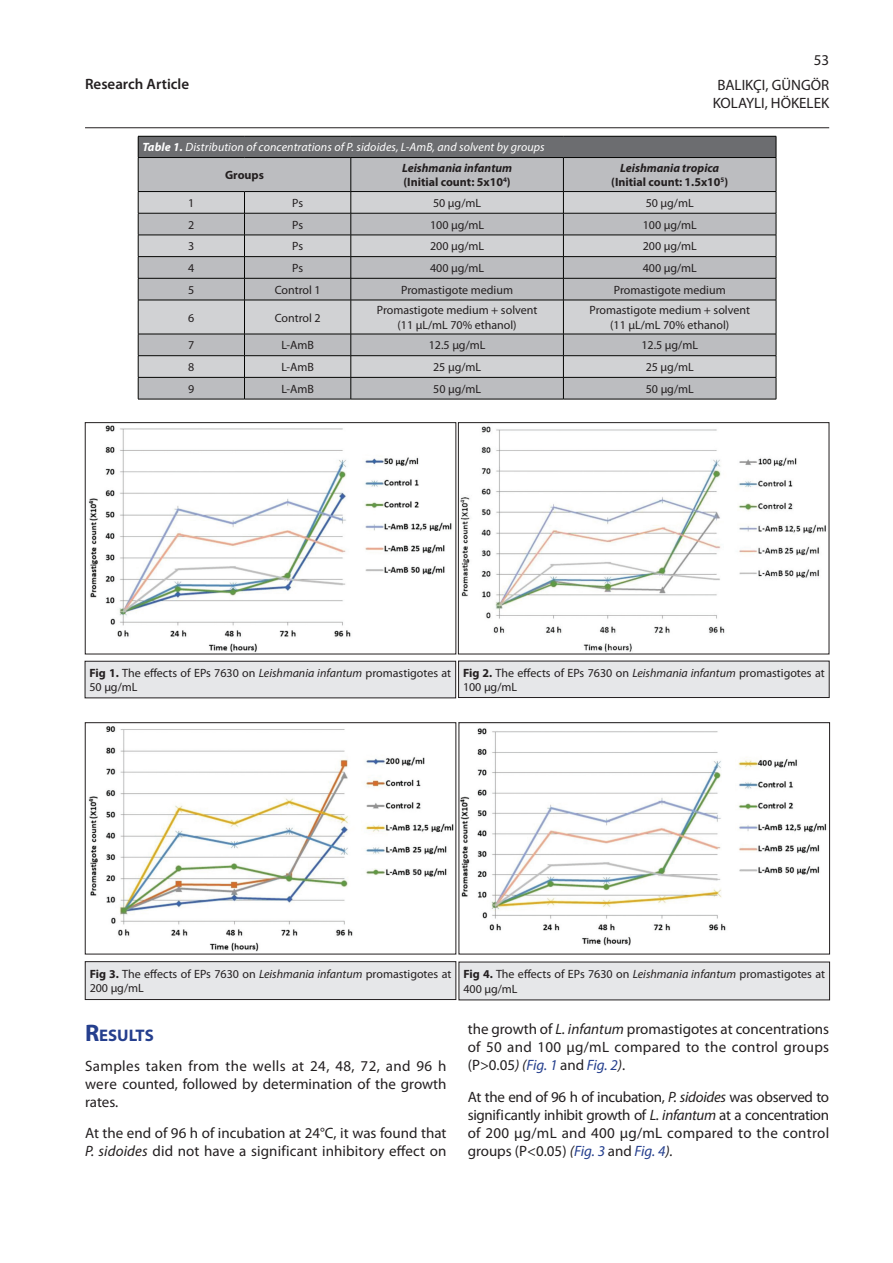
<style>
.page{position:relative;width:893px;height:1263px;background:#fff}
.page>*{position:absolute;margin:0;border:0;box-sizing:border-box;transform-origin:0 0}
.t1{font:700 16.8px "Myriad Pro";color:#253f8e}
.t2{font:15px/18px "Myriad Pro";color:#231f20;text-align:justify}
.t3{font:600 15px "Myriad Pro";color:#231f20}
.t4{font:12px/14.4px "Myriad Pro";color:#231f20}
.t5{font:700 12px/14.4px "Myriad Pro";color:#231f20}
.t6{font:italic 12px "Myriad Pro";letter-spacing:.01em;color:#fff}
.s1{font-weight:700}
.s2{font-style:italic}
.s3{font-size:24px}
.s4{font-style:italic;color:#253f8e}
</style>
<div class="page">
<hr style="left:85px;top:127px;width:744px;height:1px;background:#231f20">
<div style="left:138px;top:136px;width:638px;height:22px;background:#6c6d70"></div>
<div style="left:139px;top:158px;width:637px;height:33px;background:#bcbdc0"></div>
<hr style="left:138px;top:136px;width:106px;height:1px;background:#040503">
<svg style="left:138px;top:136px;width:1px;height:21px"></svg>
<hr style="left:244px;top:136px;width:107px;height:1px;background:#040503">
<hr style="left:351px;top:136px;width:212px;height:1px;background:#040503">
<hr style="left:563px;top:136px;width:213px;height:1px;background:#040503">
<svg style="left:776px;top:136px;width:1px;height:21px"></svg>
<hr style="left:138px;top:157px;width:106px;height:1px;background:#040503">
<hr style="left:138px;top:158px;width:1px;height:33px;background:#040503">
<hr style="left:244px;top:157px;width:107px;height:1px;background:#040503">
<hr style="left:351px;top:157px;width:212px;height:1px;background:#040503">
<hr style="left:351px;top:158px;width:1px;height:33px;background:#040503">
<hr style="left:563px;top:157px;width:213px;height:1px;background:#040503">
<hr style="left:563px;top:158px;width:1px;height:33px;background:#040503">
<hr style="left:776px;top:158px;width:1px;height:33px;background:#040503">
<hr style="left:138px;top:191px;width:106px;height:1px;background:#040503">
<hr style="left:244px;top:191px;width:107px;height:1px;background:#040503">
<hr style="left:351px;top:191px;width:212px;height:1px;background:#040503">
<hr style="left:563px;top:191px;width:213px;height:1px;background:#040503">
<svg style="left:138px;top:192px;width:639px;height:207px;background:#bdbec0"></svg>
<hr style="left:138px;top:399px;width:106px;height:1px;background:#040503">
<hr style="left:244px;top:399px;width:107px;height:1px;background:#040503">
<hr style="left:351px;top:399px;width:212px;height:1px;background:#040503">
<hr style="left:563px;top:399px;width:213px;height:1px;background:#040503">
<img style="left:88px;top:425px;width:364px;height:227px">
<div style="left:85px;top:422px;width:371px;height:232px;border:1px solid #231f20"></div>
<img style="left:460px;top:426px;width:366px;height:226px">
<div style="left:458px;top:422px;width:371px;height:232px;border:1px solid #231f20"></div>
<div style="left:85px;top:661px;width:371px;height:37px;background:#e6e7e9"></div>
<div style="left:85px;top:661px;width:371px;height:37px;border:1px solid #231f20"></div>
<div style="left:459px;top:661px;width:370px;height:36px;background:#e6e7e9"></div>
<div style="left:458px;top:661px;width:371px;height:37px;border:1px solid #231f20"></div>
<img style="left:88px;top:726px;width:366px;height:226px">
<div style="left:85px;top:722px;width:371px;height:232px;border:1px solid #231f20"></div>
<img style="left:461px;top:728px;width:366px;height:218px">
<div style="left:459px;top:722px;width:371px;height:232px;border:1px solid #231f20"></div>
<div style="left:85px;top:962px;width:371px;height:37px;background:#e6e7e9"></div>
<div style="left:85px;top:961px;width:371px;height:39px;border:1px solid #231f20"></div>
<div style="left:459px;top:962px;width:371px;height:38px;background:#e6e7e9"></div>
<p class="t3" style="left:85px;top:74px;width:106px">Research Article</p>
<p class="t2" style="left:717px;top:47px;width:113px;line-height:25px;text-align:right">53<br>BALIKÇI, GÜNGÖR</p>
<p class="t2" style="left:713px;top:94px;width:118px">KOLAYLI, HÖKELEK</p>
<p class="t6" style="left:142px;top:140px;width:404px"><span class="s1">Table 1.</span> Distribution of concentrations of P. sidoides, L-AmB, and solvent by groups</p>
<p class="t5" style="left:225px;top:168px;width:40px">Groups</p>
<p class="t5" style="left:402px;top:161px;width:112px"><span class="s2">Leishmania infantum </span>(Initial count: 5x10<sup>4</sup>)</p>
<p class="t5" style="left:611px;top:161px;width:118px;text-align:center"><span class="s2">Leishmania tropica </span>(Initial count: 1.5x10<sup>5</sup>)</p>
<p class="t4" style="left:188px;top:195px;width:8px">1</p>
<p class="t4" style="left:292px;top:195px;width:12px">Ps</p>
<p class="t4" style="left:433px;top:195px;width:49px">50 µg/mL</p>
<p class="t4" style="left:646px;top:195px;width:49px">50 µg/mL</p>
<p class="t4" style="left:188px;top:217px;width:8px">2</p>
<p class="t4" style="left:292px;top:217px;width:12px">Ps</p>
<p class="t4" style="left:430px;top:217px;width:56px">100 µg/mL</p>
<p class="t4" style="left:643px;top:217px;width:56px">100 µg/mL</p>
<p class="t4" style="left:188px;top:239px;width:8px">3</p>
<p class="t4" style="left:292px;top:239px;width:12px">Ps</p>
<p class="t4" style="left:430px;top:239px;width:56px">200 µg/mL</p>
<p class="t4" style="left:643px;top:239px;width:56px">200 µg/mL</p>
<p class="t4" style="left:188px;top:261px;width:8px">4</p>
<p class="t4" style="left:292px;top:261px;width:12px">Ps</p>
<p class="t4" style="left:430px;top:261px;width:56px">400 µg/mL</p>
<p class="t4" style="left:643px;top:261px;width:56px">400 µg/mL</p>
<p class="t4" style="left:188px;top:282px;width:8px">5</p>
<p class="t4" style="left:275px;top:282px;width:47px">Control 1</p>
<p class="t4" style="left:401px;top:282px;width:113px">Promastigote medium</p>
<p class="t4" style="left:614px;top:282px;width:113px">Promastigote medium</p>
<p class="t4" style="left:188px;top:310px;width:8px">6</p>
<p class="t4" style="left:275px;top:310px;width:47px">Control 2</p>
<p class="t4" style="left:377px;top:303px;width:162px;text-align:center">Promastigote medium + solvent (11 µL/mL 70% ethanol)</p>
<p class="t4" style="left:589px;top:303px;width:162px;text-align:center">Promastigote medium + solvent (11 µL/mL 70% ethanol)</p>
<p class="t4" style="left:188px;top:338px;width:8px">7</p>
<p class="t4" style="left:281px;top:338px;width:34px">L-AmB</p>
<p class="t4" style="left:429px;top:338px;width:58px">12.5 µg/mL</p>
<p class="t4" style="left:641px;top:338px;width:58px">12.5 µg/mL</p>
<p class="t4" style="left:188px;top:360px;width:8px">8</p>
<p class="t4" style="left:281px;top:360px;width:34px">L-AmB</p>
<p class="t4" style="left:433px;top:360px;width:49px">25 µg/mL</p>
<p class="t4" style="left:646px;top:360px;width:49px">25 µg/mL</p>
<p class="t4" style="left:188px;top:381px;width:8px">9</p>
<p class="t4" style="left:281px;top:381px;width:34px">L-AmB</p>
<p class="t4" style="left:433px;top:381px;width:49px">50 µg/mL</p>
<p class="t4" style="left:646px;top:381px;width:49px">50 µg/mL</p>
<p class="t4" style="left:89px;top:665px;width:363px"><span class="s1">Fig 1.</span> The effects of EPs 7630 on <span class="s2">Leishmania infantum</span> promastigotes at<br>50 µg/mL</p>
<p class="t4" style="left:463px;top:665px;width:363px"><span class="s1">Fig 2.</span> The effects of EPs 7630 on <span class="s2">Leishmania infantum</span> promastigotes at<br>100 µg/mL</p>
<p class="t4" style="left:90px;top:966px;width:363px"><span class="s1">Fig 3.</span> The effects of EPs 7630 on <span class="s2">Leishmania infantum</span> promastigotes at<br>200 µg/mL</p>
<p class="t4" style="left:463px;top:967px;width:363px"><span class="s1">Fig 4.</span> The effects of EPs 7630 on <span class="s2">Leishmania infantum</span> promastigotes at<br>400 µg/mL</p>
<h1 class="t1" style="left:85px;top:1025px;width:70px"><span class="s3">R</span>ESULTS</h1>
<p class="t2" style="left:85px;top:1057px;width:363px">Samples taken from the wells at 24, 48, 72, and 96 h were counted, followed by determination of the growth rates.</p>
<p class="t2" style="left:85px;top:1124px;width:363px">At the end of 96 h of incubation at 24°C, it was found that<br><span class="s2">P. sidoides</span> did not have a significant inhibitory effect on</p>
<p class="t2" style="left:468px;top:1019px;width:363px">the growth of <span class="s2">L. infantum</span> promastigotes at concentrations of 50 and 100 µg/mL compared to the control groups (P&gt;0.05<span class="s2">) (</span><span class="s4">Fig. 1</span> and <span class="s4">Fig. 2</span><span class="s2">)</span>.</p>
<p class="t2" style="left:468px;top:1087px;width:363px">At the end of 96 h of incubation, <span class="s2">P. sidoides</span> was observed to significantly inhibit growth of <span class="s2">L. infantum</span> at a concentration of 200 µg/mL and 400 µg/mL compared to the control groups (P&lt;0.05) <span class="s2">(</span><span class="s4">Fig. 3</span> and <span class="s4">Fig. 4</span><span class="s2">).</span></p>
</div>
